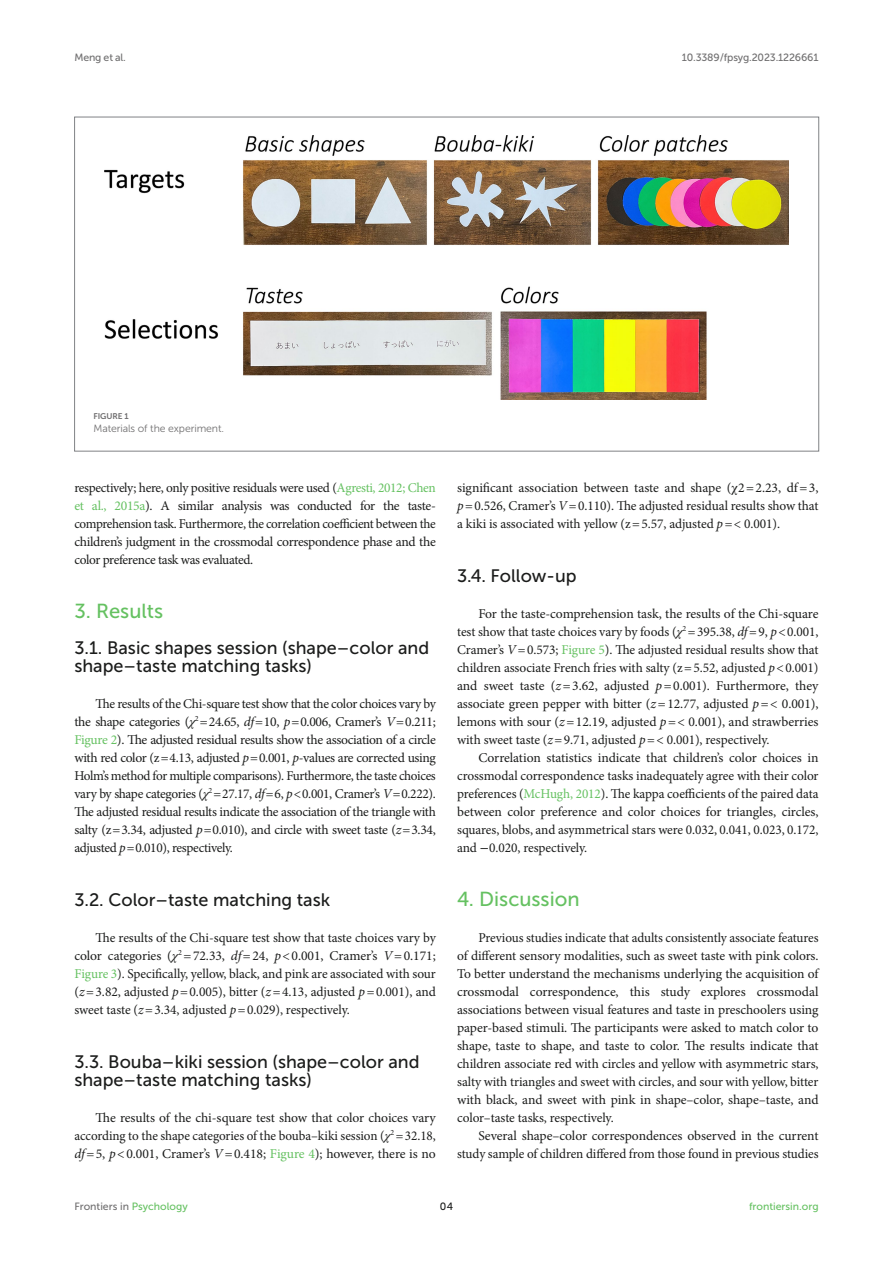
<style>
.page{position:relative;width:893px;height:1263px;background:#fff}
.page>*{position:absolute;margin:0;border:0;box-sizing:border-box;transform-origin:0 0}
.HEAD_1{font:20.25px "Museo Sans 500";color:#65c161}
.HEAD_2{font:18px/18px "Museo Sans 500";color:#1b1c1b}
.HEAD_2_after_HEAD_1{font:18px/18px "Museo Sans 500";color:#1b1c1b}
.TEXT_FLUSH{font:13.5px/18px "Minion Pro";letter-spacing:-.01em;color:#1b1c1b;text-align:justify}
.TEXT{font:13.5px/18px "Minion Pro";letter-spacing:-.005em;color:#1b1c1b;text-align:justify}
.t1{font:10.5px "Museo Sans 500";letter-spacing:-.015em;color:#706f70}
.FIG_LEG{font:10.5px "Museo Sans 300";letter-spacing:-.01em;color:#706f70}
.t2{font:10.5px "Museo Sans 500";color:#65c161}
.t3{font:10.5px "Museo Sans 500";color:#1b1c1b}
.FIG_HD{font:8.25px "Museo Sans 700";letter-spacing:-.01em;color:#706f70}
.s1{color:#65c161}
.s2{font-family:"STIX General";font-style:italic}
.s3{font-style:italic}
.s4{font-family:"STIX General"}
</style>
<div class="page">
<img style="left:104px;top:136px;width:685px;height:264px">
<p class="t1" style="left:74px;top:51px;width:53px">Meng et al.</p>
<p class="t1" style="left:682px;top:51px;width:138px">10.3389/fpsyg.2023.1226661</p>
<p class="FIG_HD" style="left:94px;top:411px;width:37px">FIGURE 1</p>
<p class="FIG_LEG" style="left:94px;top:423px;width:132px">Materials of the experiment.</p>
<p class="TEXT_FLUSH" style="left:74px;top:479px;width:363px">respectively; here, only positive residuals were used (<span class="s1">Agresti, 2012; Chen et al., 2015a</span>). A similar analysis was conducted for the taste&shy;comprehension task. Furthermore, the correlation coefficient between the children’s judgment in the crossmodal correspondence phase and the color preference task was evaluated.</p>
<p class="HEAD_1" style="left:74px;top:600px;width:90px">3. Results</p>
<p class="HEAD_2_after_HEAD_1" style="left:74px;top:639px;width:356px">3.1. Basic shapes session (shape–color and shape–taste matching tasks)</p>
<p class="TEXT_FLUSH" style="left:74px;top:695px;width:363px;text-indent:21px">The results of the Chi-square test show that the color choices vary by the shape categories (<span class="s2">χ</span><sup>2</sup> =24.65, <span class="s3">df</span>=10, <span class="s3">p</span>=0.006, Cramer’s <span class="s3">V</span>=0.211; <span class="s1">Figure 2</span>). The adjusted residual results show the association of a circle with red color (z=4.13, adjusted <span class="s3">p</span>=0.001, <span class="s3">p</span>-values are corrected using Holm’s method for multiple comparisons). Furthermore, the taste choices vary by shape categories (<span class="s2">χ</span><sup>2</sup> =27.17, <span class="s3">df</span>=6, <span class="s3">p</span>&lt;0.001, Cramer’s <span class="s3">V</span>=0.222).<br>The adjusted residual results indicate the association of the triangle with salty (z=3.34, adjusted <span class="s3">p</span>=0.010), and circle with sweet taste (<span class="s3">z</span>=3.34, adjusted <span class="s3">p</span>=0.010), respectively.</p>
<p class="HEAD_2" style="left:74px;top:891px;width:257px">3.2. Color–taste matching task</p>
<p class="TEXT_FLUSH" style="left:74px;top:929px;width:363px;text-indent:21px">The results of the Chi-square test show that taste choices vary by color categories (<span class="s2">χ</span><sup>2</sup> =72.33, <span class="s3">df</span>=24, <span class="s3">p</span>&lt;0.001, Cramer’s <span class="s3">V</span>=0.171; <span class="s1">Figure 3</span>). Specifically, yellow, black, and pink are associated with sour (<span class="s3">z</span>=3.82, adjusted <span class="s3">p</span>=0.005), bitter (<span class="s3">z</span>=4.13, adjusted <span class="s3">p</span>=0.001), and sweet taste (<span class="s3">z</span>=3.34, adjusted <span class="s3">p</span>=0.029), respectively.</p>
<p class="HEAD_2" style="left:74px;top:1053px;width:347px">3.3. Bouba–kiki session (shape–color and shape–taste matching tasks)</p>
<p class="TEXT_FLUSH" style="left:74px;top:1109px;width:363px;text-indent:21px">The results of the chi-square test show that color choices vary according to the shape categories of the bouba–kiki session (<span class="s2">χ</span><sup>2</sup> =32.18, <span class="s3">df</span>=5, <span class="s3">p</span>&lt;0.001, Cramer’s <span class="s3">V</span>=0.418; <span class="s1">Figure 4</span>); however, there is no</p>
<p class="TEXT_FLUSH" style="left:457px;top:479px;width:363px">significant association between taste and shape (<span class="s4">χ</span>2=2.23, df=3, <span class="s3">p</span>=0.526, Cramer’s <span class="s3">V</span>=0.110). The adjusted residual results show that a kiki is associated with yellow (z=5.57, adjusted <span class="s3">p</span>=&lt; 0.001).</p>
<p class="HEAD_2" style="left:457px;top:567px;width:121px">3.4. Follow-up</p>
<p class="TEXT_FLUSH" style="left:457px;top:605px;width:363px;text-indent:21px">For the taste-comprehension task, the results of the Chi-square test show that taste choices vary by foods (<span class="s2">χ</span><sup>2</sup> =395.38, <span class="s3">df</span>=9, <span class="s3">p</span>&lt;0.001, Cramer’s <span class="s3">V</span>=0.573; <span class="s1">Figure 5</span>). The adjusted residual results show that children associate French fries with salty (z=5.52, adjusted <span class="s3">p</span>&lt;0.001) and sweet taste (<span class="s3">z</span>=3.62, adjusted <span class="s3">p</span>=0.001). Furthermore, they associate green pepper with bitter (<span class="s3">z</span>=12.77, adjusted <span class="s3">p</span>=&lt; 0.001), lemons with sour (<span class="s3">z</span>=12.19, adjusted <span class="s3">p</span>=&lt; 0.001), and strawberries with sweet taste (<span class="s3">z</span>=9.71, adjusted <span class="s3">p</span>=&lt; 0.001), respectively.</p>
<p class="TEXT" style="left:457px;top:749px;width:363px;text-indent:21px">Correlation statistics indicate that children’s color choices in crossmodal correspondence tasks inadequately agree with their color preferences (<span class="s1">McHugh, 2012</span>). The kappa coefficients of the paired data between color preference and color choices for triangles, circles, squares, blobs, and asymmetrical stars were 0.032, 0.041, 0.023, 0.172, and <span class="s4">−</span>0.020, respectively.</p>
<p class="HEAD_1" style="left:457px;top:888px;width:124px">4. Discussion</p>
<p class="TEXT_FLUSH" style="left:457px;top:929px;width:363px;text-indent:21px">Previous studies indicate that adults consistently associate features of different sensory modalities, such as sweet taste with pink colors.<br>To better understand the mechanisms underlying the acquisition of crossmodal correspondence, this study explores crossmodal associations between visual features and taste in preschoolers using paper-based stimuli. The participants were asked to match color to shape, taste to shape, and taste to color. The results indicate that children associate red with circles and yellow with asymmetric stars, salty with triangles and sweet with circles, and sour with yellow, bitter with black, and sweet with pink in shape–color, shape–taste, and color–taste tasks, respectively.</p>
<p class="TEXT" style="left:457px;top:1127px;width:363px;text-align:right">Several shape–color correspondences observed in the current study sample of children differed from those found in previous studies</p>
<p class="t1" style="left:74px;top:1200px;width:115px">Frontiers in <span class="s1">Psychology</span></p>
<p class="t3" style="left:440px;top:1200px;width:15px">04</p>
<p class="t2" style="left:749px;top:1200px;width:71px">frontiersin.org</p>
</div>
